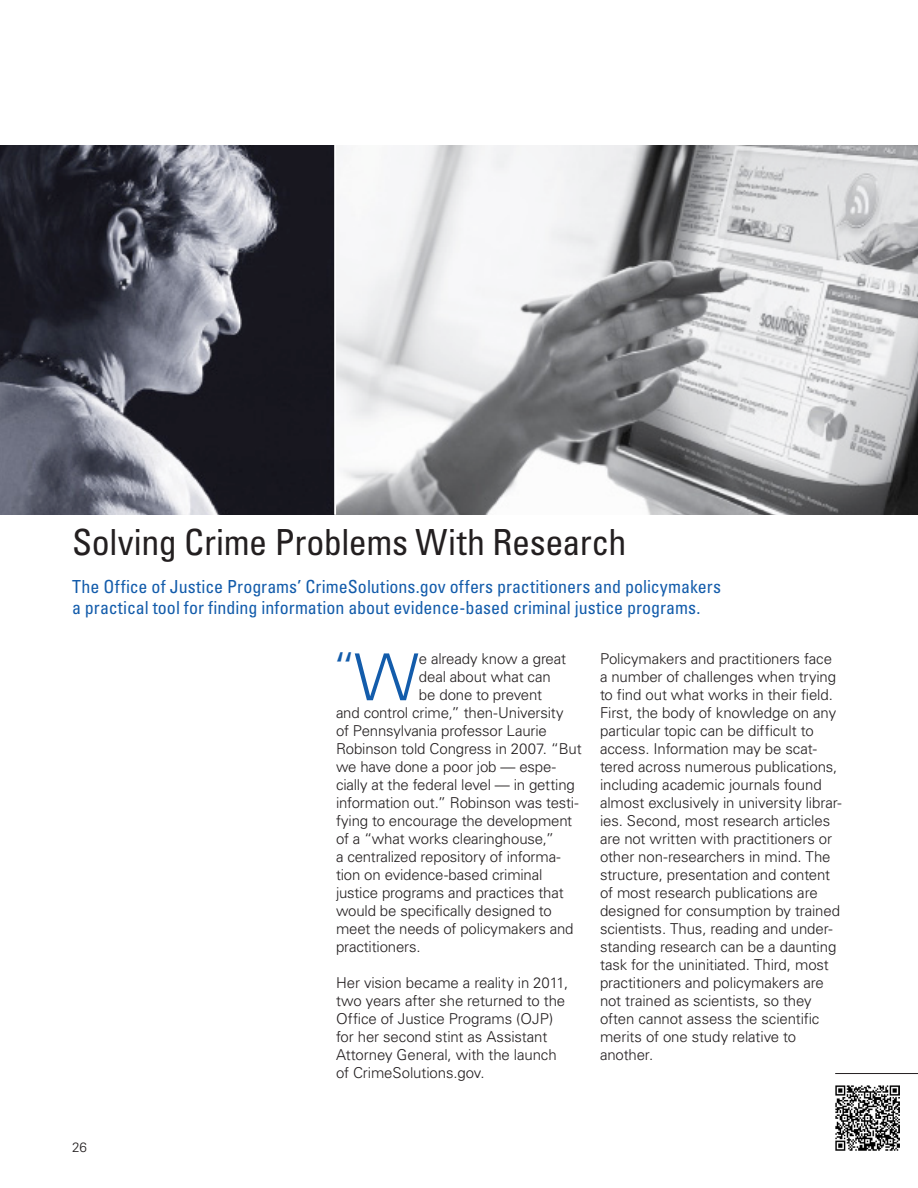
<style>
.page{position:relative;width:918px;height:1188px;background:#fff}
.page>*{position:absolute;margin:0;border:0;box-sizing:border-box;transform-origin:0 0}
._3__Body_text-first{font:300 45.45px "Univers LT Std";color:#135cab}
._1a__Title{font:condensed 36px "Univers LT Std";letter-spacing:-.01em;color:#231f20}
._1c__Deck{font:condensed 18px/21px "Univers LT Std";color:#135cab}
._3__Body_text{font:300 15px/18px "Univers LT Std";letter-spacing:-.01em;color:#231f20}
._3__Body_text-first-2{font:300 15px "Univers LT Std";letter-spacing:-.01em;color:#231f20}
.t1{font:300 13.5px "Univers LT Std";color:#231f20}
.s1{font-size:64.8px}
</style>
<div class="page">
<img style="left:0;top:145px;width:918px;height:369px">
<img style="left:835px;top:1086px;width:65px;height:65px">
<hr style="left:835px;top:1073px;width:83px;height:1px;background:#231f20">
<hr style="left:334px;top:0;width:2px;height:514px;background:#fff">
<p class="_1a__Title" style="left:72px;top:520px;width:556px">Solving Crime Problems With Research</p>
<p class="_1c__Deck" style="left:72px;top:575px;width:651px">The Office of Justice Programs’ CrimeSolutions.gov offers practitioners and policymakers a practical tool for finding information about evidence-based criminal justice programs.</p>
<p class="t1" style="left:72px;top:1139px;width:17px">26</p>
<p class="_3__Body_text-first" style="left:332px;top:642px;width:89px">“ <span class="s1">W</span></p>
<p class="_3__Body_text-first-2" style="left:419px;top:650px;width:149px">e already know a great</p>
<p class="_3__Body_text-first-2" style="left:419px;top:668px;width:133px">deal about what can</p>
<p class="_3__Body_text-first-2" style="left:419px;top:686px;width:125px">be done to prevent</p>
<p class="_3__Body_text-first-2" style="left:336px;top:704px;width:229px">and control crime,” then-University</p>
<p class="_3__Body_text-first-2" style="left:336px;top:722px;width:212px">of Pennsylvania professor Laurie</p>
<p class="_3__Body_text-first-2" style="left:336px;top:740px;width:247px">Robinson told Congress in 2007. “But</p>
<p class="_3__Body_text-first-2" style="left:336px;top:758px;width:222px">we have done a poor job — espe-</p>
<p class="_3__Body_text-first-2" style="left:336px;top:776px;width:240px">cially at the federal level — in getting</p>
<p class="_3__Body_text-first-2" style="left:336px;top:794px;width:244px">information out.” Robinson was testi-</p>
<p class="_3__Body_text-first-2" style="left:336px;top:812px;width:238px">fying to encourage the development</p>
<p class="_3__Body_text-first-2" style="left:336px;top:830px;width:220px">of a “what works clearinghouse,”</p>
<p class="_3__Body_text-first-2" style="left:336px;top:848px;width:226px">a centralized repository of informa-</p>
<p class="_3__Body_text-first-2" style="left:336px;top:866px;width:208px">tion on evidence-based criminal</p>
<p class="_3__Body_text-first-2" style="left:336px;top:884px;width:229px">justice programs and practices that</p>
<p class="_3__Body_text-first-2" style="left:336px;top:902px;width:217px">would be specifically designed to</p>
<p class="_3__Body_text-first-2" style="left:336px;top:920px;width:239px">meet the needs of policymakers and</p>
<p class="_3__Body_text-first-2" style="left:336px;top:938px;width:86px">practitioners.</p>
<p class="_3__Body_text" style="left:336px;top:974px;width:234px">Her vision became a reality in 2011, two years after she returned to the<br>Office of Justice Programs (OJP) for her second stint as Assistant<br>Attorney General, with the launch of CrimeSolutions.gov.</p>
<p class="_3__Body_text" style="left:600px;top:650px;width:243px">Policymakers and practitioners face a number of challenges when trying to find out what works in their field.<br>First, the body of knowledge on any particular topic can be difficult to access. Information may be scat&shy;tered across numerous publications, including academic journals found almost exclusively in university librar&shy;ies. Second, most research articles are not written with practitioners or other non-researchers in mind. The structure, presentation and content of most research publications are designed for consumption by trained scientists. Thus, reading and under&shy;standing research can be a daunting task for the uninitiated. Third, most practitioners and policymakers are not trained as scientists, so they often cannot assess the scientific merits of one study relative to another.</p>
</div>
